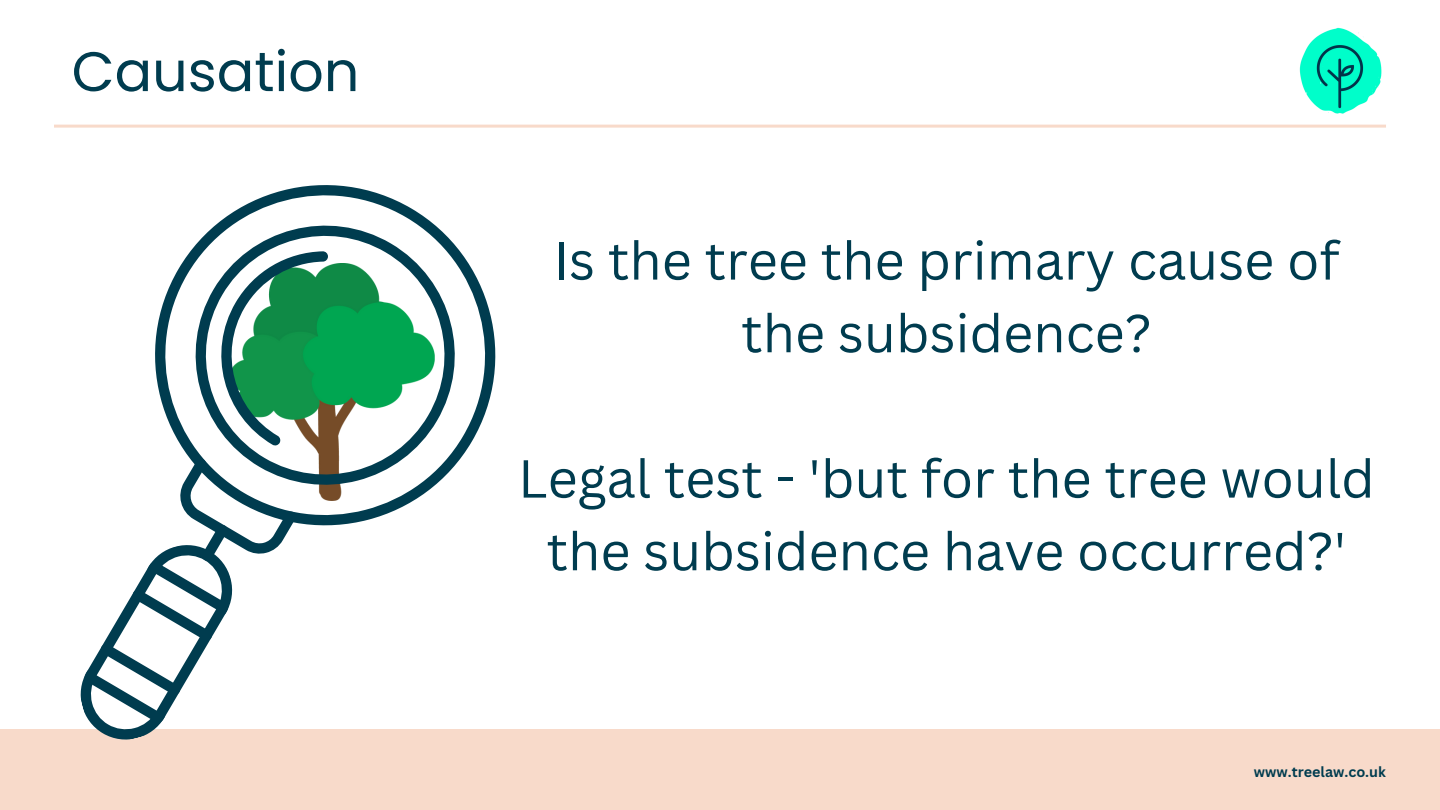
<style>
.page{position:relative;width:1440px;height:810px;background:#fff}
.page>*{position:absolute;margin:0;border:0;box-sizing:border-box;transform-origin:0 0}
.t1{font:55.6px "Poppins";color:#003c4f}
.t2{font:52.3px/72.7px "Canva Sans";color:#003c4f;text-align:center}
.t3{font:700 14.3px "Canva Sans";color:#003c4f}
</style>
<div class="page">
<div style="left:0;top:729px;width:1440px;height:81px;background:#f8daca"></div>
<hr style="left:54px;top:125px;width:1332px;height:3px;background:#f8daca">
<img style="left:1295px;top:27px;width:91px;height:98px">
<svg style="left:198px;top:185px;width:297px;height:331px"></svg>
<svg style="left:80px;top:242px;width:291px;height:498px"></svg>
<p class="t1" style="left:72px;top:33px;width:289px">Causation</p>
<p class="t2" style="left:553px;top:223px;width:788px">Is the tree the primary cause of the subsidence?</p>
<p class="t2" style="left:518px;top:441px;width:858px">Legal test - 'but for the tree would the subsidence have occurred?'</p>
<p class="t3" style="left:1254px;top:762px;width:134px">www.treelaw.co.uk</p>
</div>
